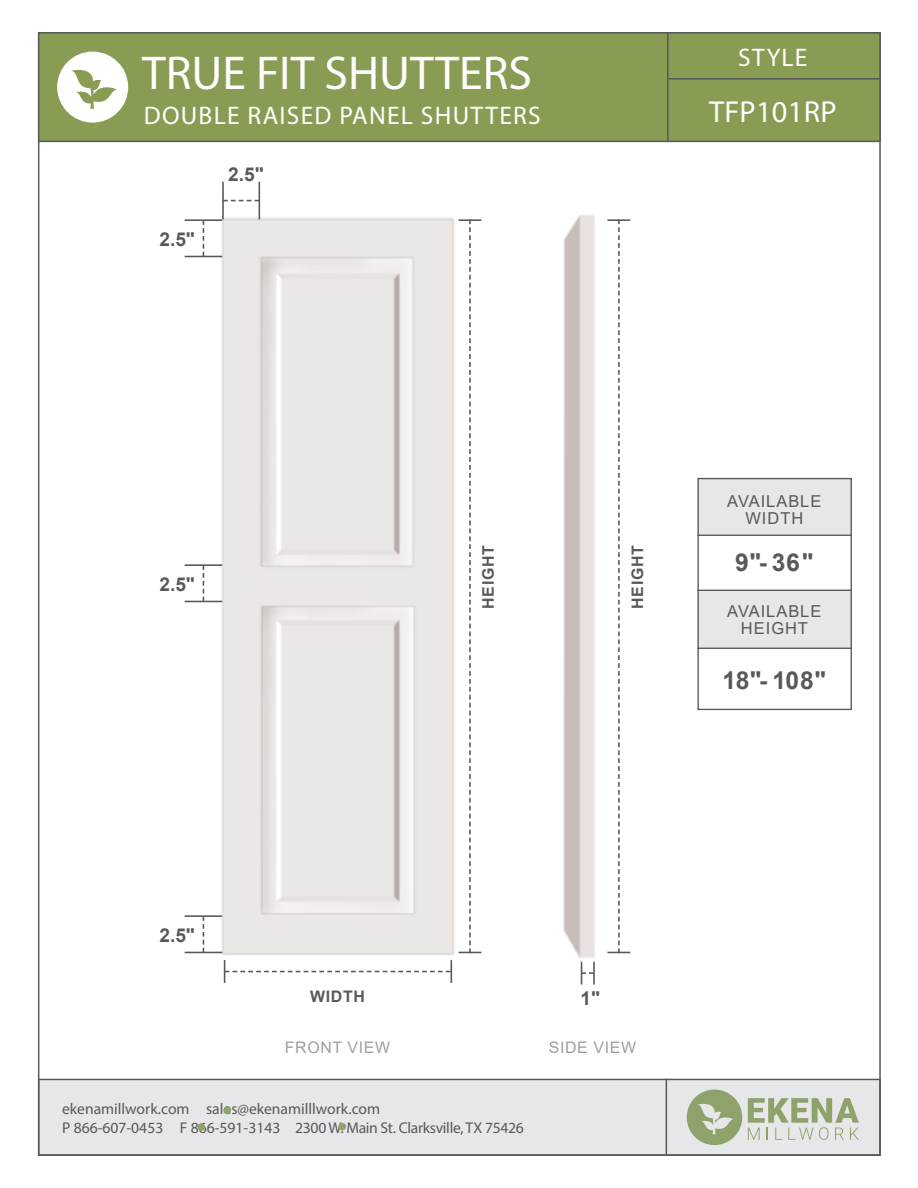
<style>
.page{position:relative;width:918px;height:1188px;background:#fff}
.page>*{position:absolute;margin:0;border:0;box-sizing:border-box;transform-origin:0 0}
.t1{font:47.7px "Myriad Pro";color:#fff}
.t2{font:30.45px "Myriad Pro";letter-spacing:.01em;color:#fff}
.t3{font:25.5px "Myriad Pro";letter-spacing:.05em;color:#fff}
.t4{font:700 24.6px "Arial";color:#58595b}
.t5{font:700 19.05px "Arial";color:#58595b}
.t6{font:16.5px/17px "Arial";letter-spacing:.06em;color:#58595b;text-align:center}
.t7{font:15.9px "Arial";letter-spacing:.04em;color:#9d9fa2}
.t8{font:700 15.9px "Arial";letter-spacing:.04em;color:#58595b}
.t9{font:15.6px/18.8px "Myriad Pro";color:#58595b}
</style>
<div class="page">
<div style="left:38px;top:1079px;width:843px;height:77px;background:#e6e7e8;border:2px solid #58595b"></div>
<svg style="left:687px;top:1090px;width:55px;height:55px"></svg>
<svg style="left:748px;top:1098px;width:111px;height:42px"></svg>
<div style="left:38px;top:32px;width:843px;height:110px;background:#899c53;border:2px solid #58595b"></div>
<svg style="left:57px;top:52px;width:71px;height:71px"></svg>
<img style="left:184px;top:198px;width:298px;height:781px">
<hr style="left:185px;top:219px;width:37px;height:2px;background:#58595b">
<hr style="left:185px;top:256px;width:37px;height:1px;background:#58595b">
<svg style="left:203px;top:221px;width:1px;height:35px"></svg>
<svg style="left:459px;top:219px;width:22px;height:734px"></svg>
<hr style="left:185px;top:915px;width:37px;height:2px;background:#58595b">
<hr style="left:185px;top:952px;width:37px;height:1px;background:#58595b">
<svg style="left:203px;top:917px;width:1px;height:35px"></svg>
<hr style="left:185px;top:564px;width:37px;height:2px;background:#58595b">
<hr style="left:185px;top:601px;width:37px;height:1px;background:#58595b">
<svg style="left:203px;top:566px;width:1px;height:35px"></svg>
<hr style="left:222px;top:182px;width:2px;height:37px;background:#58595b">
<hr style="left:259px;top:182px;width:1px;height:37px;background:#58595b">
<svg style="left:224px;top:200px;width:35px;height:1px"></svg>
<svg style="left:224px;top:960px;width:228px;height:23px"></svg>
<img style="left:563px;top:214px;width:68px;height:765px">
<svg style="left:607px;top:219px;width:23px;height:734px"></svg>
<hr style="left:593px;top:962px;width:2px;height:23px;background:#58595b">
<svg style="left:581px;top:962px;width:13px;height:23px"></svg>
<div style="left:223px;top:1106px;width:8px;height:8px;background:#8ea26c;border-radius:50%"></div>
<div style="left:197px;top:1123px;width:8px;height:8px;background:#8ea26c;border-radius:50%"></div>
<div style="left:338px;top:1123px;width:8px;height:7px;background:#8ea26c;border-radius:50%"></div>
<hr style="left:666px;top:1079px;width:1px;height:77px;background:#58595b">
<hr style="left:667px;top:32px;width:2px;height:110px;background:#58595b">
<hr style="left:669px;top:78px;width:212px;height:2px;background:#58595b">
<div style="left:698px;top:479px;width:153px;height:56px;background:#e6e7e8"></div>
<div style="left:698px;top:592px;width:153px;height:56px;background:#e6e7e8"></div>
<div style="left:697px;top:478px;width:155px;height:232px;border:1px solid #58595b"></div>
<hr style="left:697px;top:535px;width:155px;height:1px;background:#58595b">
<hr style="left:697px;top:590px;width:155px;height:1px;background:#58595b">
<hr style="left:697px;top:648px;width:155px;height:1px;background:#58595b">
<h1 class="t1" style="left:142px;top:44px;width:391px">TRUE FIT SHUTTERS</h1>
<h3 class="t3" style="left:144px;top:99px;width:398px">DOUBLE RAISED PANEL SHUTTERS</h3>
<p class="t5" style="left:159px;top:226px;width:37px">2.5"</p>
<p class="t5" style="left:228px;top:161px;width:37px">2.5"</p>
<h3 class="t3" style="left:738px;top:42px;width:71px">STYLE</h3>
<h2 class="t2" style="left:709px;top:93px;width:129px">TFP101RP</h2>
<p class="t5" style="left:159px;top:570px;width:37px">2.5"</p>
<p class="t8" style="left:477px;top:609px;width:65px;rotate:-90deg">HEIGHT</p>
<p class="t8" style="left:627px;top:609px;width:65px;rotate:-90deg">HEIGHT</p>
<p class="t6" style="left:727px;top:492px;width:96px">AVAILABLE<br>WIDTH</p>
<h3 class="t4" style="left:735px;top:545px;width:80px">9"- 36"</h3>
<p class="t6" style="left:727px;top:602px;width:96px">AVAILABLE<br>HEIGHT</p>
<h3 class="t4" style="left:723px;top:663px;width:105px">18"- 108"</h3>
<p class="t5" style="left:159px;top:921px;width:37px">2.5"</p>
<p class="t8" style="left:310px;top:986px;width:56px">WIDTH</p>
<p class="t7" style="left:285px;top:1037px;width:107px">FRONT VIEW</p>
<p class="t9" style="left:62px;top:1099px;width:463px">ekenamillwork.com sales@ekenamilllwork.com<br>P 866-607-0453 F 866-591-3143 2300 W. Main St. Clarksville, TX 75426</p>
<p class="t5" style="left:580px;top:985px;width:21px">1"</p>
<p class="t7" style="left:549px;top:1037px;width:89px">SIDE VIEW</p>
</div>
